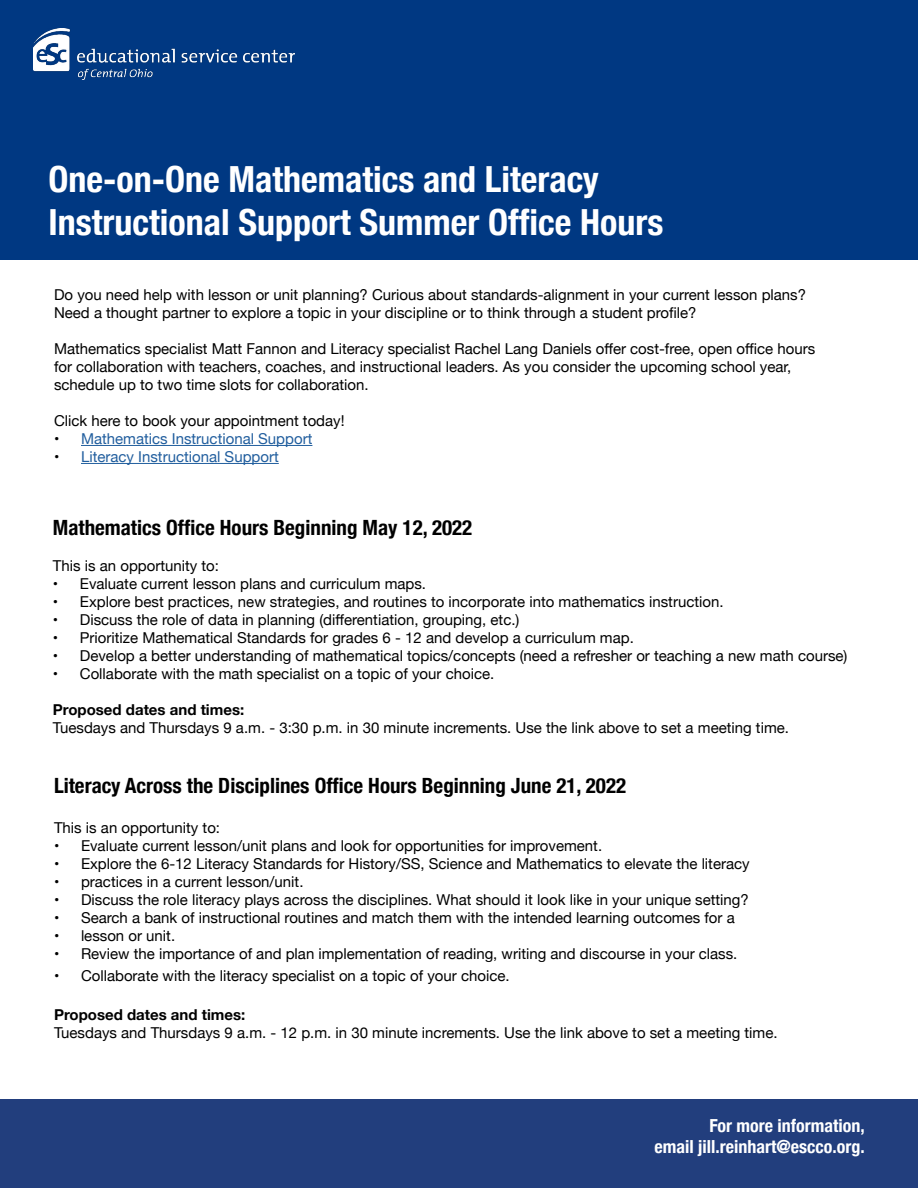
<style>
.page{position:relative;width:918px;height:1188px;background:#fff}
.page>*{position:absolute;margin:0;border:0;box-sizing:border-box;transform-origin:0 0}
.t1{font:700 condensed 36px/43.2px "Helvetica Neue";color:#fff}
.t2{font:700 condensed 21px "Helvetica Neue";color:#000}
.t3{font:700 condensed 18px "Helvetica Neue";color:#fff}
.t4{font:15px/18px "Helvetica Neue";color:#000}
.t5{font:15px "Helvetica Neue";color:#215e9e}
.t6{font:700 15px "Helvetica Neue";color:#000}
.s1{color:#000}
</style>
<div class="page">
<div style="left:0;top:0;width:918px;height:259px;background:#003882"></div>
<hr style="left:81px;top:445px;width:231px;height:1px;background:#215e9e">
<hr style="left:81px;top:463px;width:198px;height:1px;background:#215e9e">
<div style="left:0;top:1099px;width:918px;height:89px;background:#223e7d"></div>
<img style="left:33px;top:28px;width:262px;height:52px">
<p class="t1" style="left:49px;top:155px;width:616px">One-on-One Mathematics and Literacy<br>Instructional Support Summer Office Hours</p>
<p class="t4" style="left:54px;top:286px;width:754px">Do you need help with lesson or unit planning? Curious about standards-alignment in your current lesson plans?<br>Need a thought partner to explore a topic in your discipline or to think through a student profile?</p>
<p class="t4" style="left:54px;top:340px;width:763px">Mathematics specialist Matt Fannon and Literacy specialist Rachel Lang Daniels offer cost-free, open office hours for collaboration with teachers, coaches, and instructional leaders. As you consider the upcoming school year, schedule up to two time slots for collaboration.</p>
<p class="t4" style="left:54px;top:412px;width:292px">Click here to book your appointment today!</p>
<p class="t5" style="left:54px;top:428px;width:260px"><span class="s1">•</span> Mathematics Instructional Support</p>
<p class="t5" style="left:54px;top:446px;width:226px"><span class="s1">•</span> Literacy Instructional Support</p>
<p class="t2" style="left:53px;top:510px;width:421px">Mathematics Office Hours Beginning May 12, 2022</p>
<p class="t4" style="left:53px;top:557px;width:168px">This is an opportunity to:</p>
<p class="t4" style="left:53px;top:575px;width:375px">• Evaluate current lesson plans and curriculum maps.</p>
<p class="t4" style="left:53px;top:593px;width:672px">• Explore best practices, new strategies, and routines to incorporate into mathematics instruction.</p>
<p class="t4" style="left:53px;top:611px;width:468px">• Discuss the role of data in planning (differentiation, grouping, etc.)</p>
<p class="t4" style="left:53px;top:629px;width:583px">• Prioritize Mathematical Standards for grades 6 - 12 and develop a curriculum map.</p>
<p class="t4" style="left:53px;top:647px;width:796px">• Develop a better understanding of mathematical topics/concepts (need a refresher or teaching a new math course)</p>
<p class="t4" style="left:53px;top:665px;width:443px">• Collaborate with the math specialist on a topic of your choice.</p>
<p class="t6" style="left:53px;top:698px;width:193px">Proposed dates and times:</p>
<p class="t4" style="left:53px;top:719px;width:738px">Tuesdays and Thursdays 9 a.m. - 3:30 p.m. in 30 minute increments. Use the link above to set a meeting time.</p>
<p class="t2" style="left:54px;top:769px;width:574px">Literacy Across the Disciplines Office Hours Beginning June 21, 2022</p>
<p class="t4" style="left:54px;top:820px;width:168px">This is an opportunity to:</p>
<p class="t4" style="left:54px;top:838px;width:550px">• Evaluate current lesson/unit plans and look for opportunities for improvement.</p>
<p class="t4" style="left:54px;top:856px;width:697px">• Explore the 6-12 Literacy Standards for History/SS, Science and Mathematics to elevate the literacy</p>
<p class="t4" style="left:54px;top:874px;width:251px">• practices in a current lesson/unit.</p>
<p class="t4" style="left:54px;top:892px;width:696px">• Discuss the role literacy plays across the disciplines. What should it look like in your unique setting?</p>
<p class="t4" style="left:54px;top:910px;width:682px">• Search a bank of instructional routines and match them with the intended learning outcomes for a</p>
<p class="t4" style="left:54px;top:928px;width:123px">• lesson or unit.</p>
<p class="t4" style="left:54px;top:946px;width:685px">• Review the importance of and plan implementation of reading, writing and discourse in your class.</p>
<p class="t4" style="left:54px;top:967px;width:457px">• Collaborate with the literacy specialist on a topic of your choice.</p>
<p class="t6" style="left:54px;top:1003px;width:193px">Proposed dates and times:</p>
<p class="t4" style="left:54px;top:1025px;width:725px">Tuesdays and Thursdays 9 a.m. - 12 p.m. in 30 minute increments. Use the link above to set a meeting time.</p>
<p class="t3" style="left:710px;top:1111px;width:157px">For more information,</p>
<p class="t3" style="left:655px;top:1132px;width:212px">email jill.reinhart@escco.org.</p>
</div>
